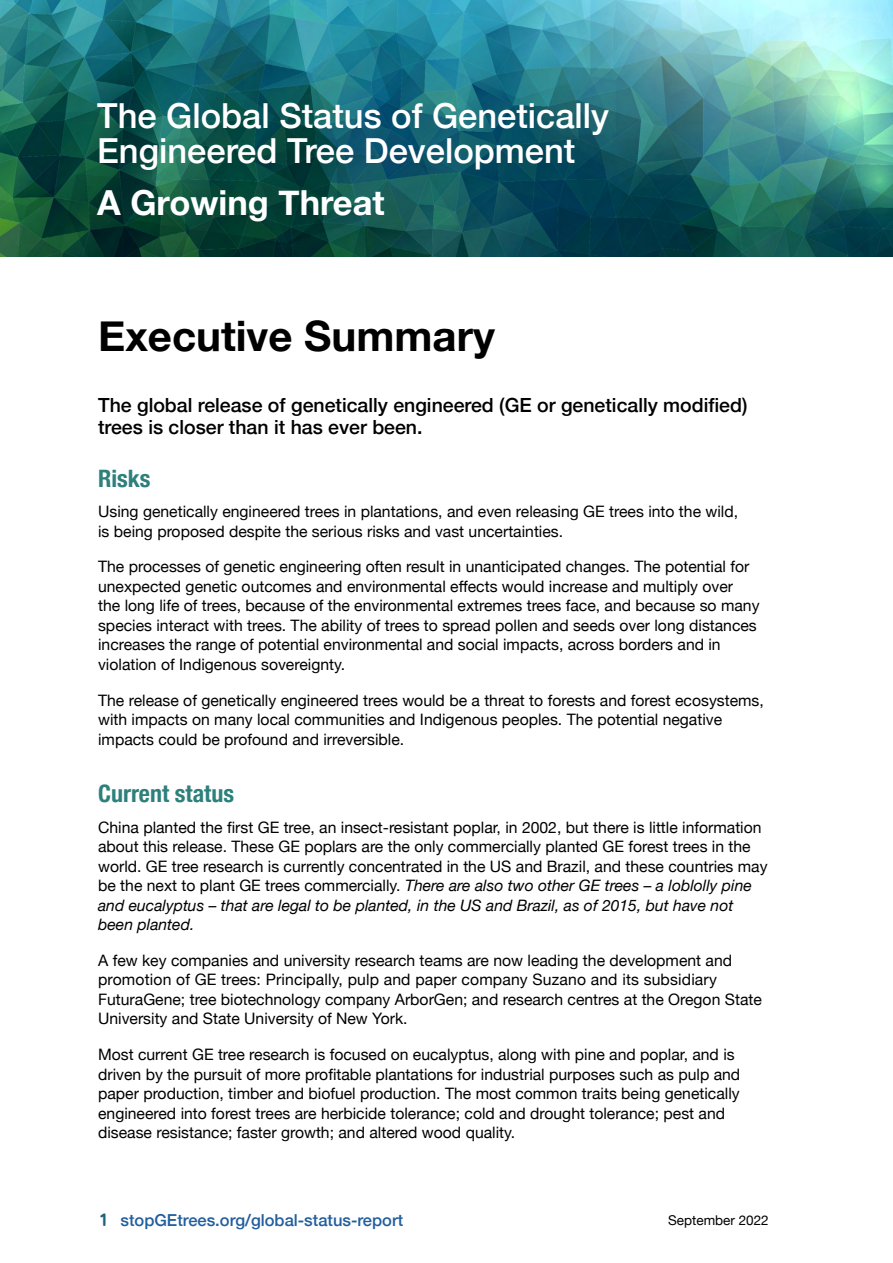
<style>
.page{position:relative;width:893px;height:1263px;background:#fff}
.page>*{position:absolute;margin:0;border:0;box-sizing:border-box;transform-origin:0 0}
.t1{font:700 42px "Helvetica Neue";color:#000}
.t2{font:500 34.5px/34.8px "Helvetica Neue";color:#fff}
.t3{font:700 34.5px "Helvetica Neue";color:#fff}
.t4{font:700 condensed 24px "Helvetica Neue";color:#2d807b}
.t5{font:500 19.5px/22.5px "Helvetica Neue";color:#000}
.t6{font:500 16.5px "Helvetica Neue";color:#215e9e}
.t7{font:15.75px/19.5px "Helvetica Neue";color:#000}
.t8{font:13.5px "Helvetica Neue";color:#000}
.s1{font-style:italic}
.s2{font-family:"Quicksand";font-weight:700;font-size:18px;color:#1e6279}
</style>
<div class="page">
<img style="left:0;top:0;width:893px;height:256px">
<h2 class="t2" style="left:97px;top:96px;width:513px">The Global Status of Genetically<br>Engineered Tree Development</h2>
<h2 class="t3" style="left:97px;top:175px;width:289px">A Growing Threat</h2>
<h1 class="t1" style="left:98px;top:304px;width:398px">Executive Summary</h1>
<p class="t5" style="left:98px;top:392px;width:651px">The global release of genetically engineered (GE or genetically modified) trees is closer than it has ever been.</p>
<h3 class="t4" style="left:98px;top:458px;width:54px">Risks</h3>
<p class="t7" style="left:98px;top:503px;width:642px">Using genetically engineered trees in plantations, and even releasing GE trees into the wild, is being proposed despite the serious risks and vast uncertainties.</p>
<p class="t7" style="left:98px;top:558px;width:663px">The processes of genetic engineering often result in unanticipated changes. The potential for unexpected genetic outcomes and environmental effects would increase and multiply over<br>the long life of trees, because of the environmental extremes trees face, and because so many species interact with trees. The ability of trees to spread pollen and seeds over long distances increases the range of potential environmental and social impacts, across borders and in violation of Indigenous sovereignty.</p>
<p class="t7" style="left:98px;top:691px;width:667px">The release of genetically engineered trees would be a threat to forests and forest ecosystems, with impacts on many local communities and Indigenous peoples. The potential negative impacts could be profound and irreversible.</p>
<h3 class="t4" style="left:98px;top:774px;width:137px">Current status</h3>
<p class="t7" style="left:98px;top:818px;width:671px">China planted the first GE tree, an insect-resistant poplar, in 2002, but there is little information about this release. These GE poplars are the only commercially planted GE forest trees in the world. GE tree research is currently concentrated in the US and Brazil, and these countries may be the next to plant GE trees commercially. <span class="s1">There are also two other GE trees – a loblolly pine and eucalyptus – that are legal to be planted, in the US and Brazil, as of 2015, but have not been planted.</span></p>
<p class="t7" style="left:98px;top:951px;width:665px">A few key companies and university research teams are now leading the development and promotion of GE trees: Principally, pulp and paper company Suzano and its subsidiary FuturaGene; tree biotechnology company ArborGen; and research centres at the Oregon State University and State University of New York.</p>
<p class="t7" style="left:98px;top:1046px;width:644px">Most current GE tree research is focused on eucalyptus, along with pine and poplar, and is driven by the pursuit of more profitable plantations for industrial purposes such as pulp and paper production, timber and biofuel production. The most common traits being genetically engineered into forest trees are herbicide tolerance; cold and drought tolerance; pest and disease resistance; faster growth; and altered wood quality.</p>
<p class="t6" style="left:100px;top:1206px;width:305px"><span class="s2">1</span> stopGEtrees.org/global-status-report</p>
<p class="t8" style="left:668px;top:1211px;width:102px">September 2022</p>
</div>
